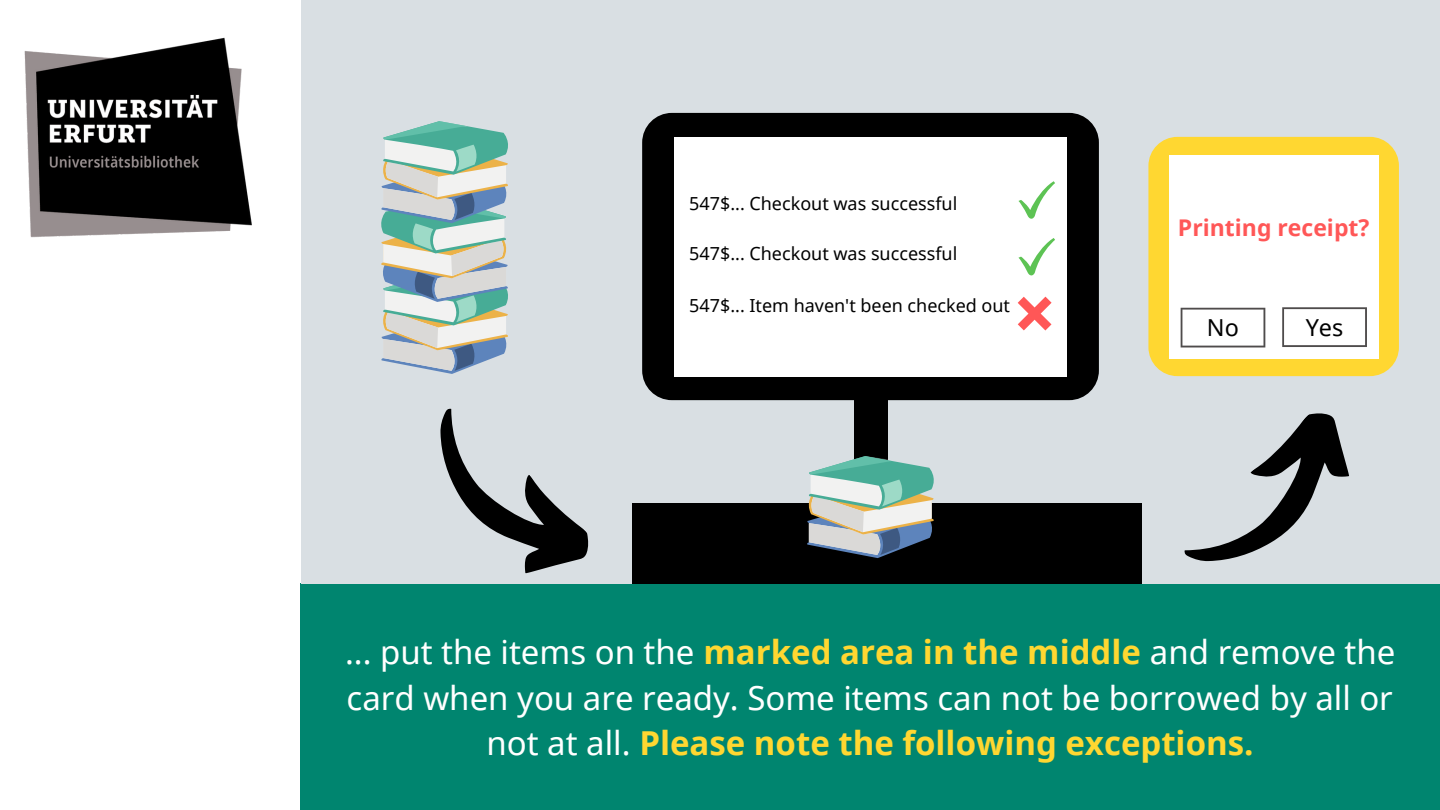
<style>
.page{position:relative;width:1440px;height:810px;background:#fff}
.page>*{position:absolute;margin:0;border:0;box-sizing:border-box;transform-origin:0 0}
.t1{font:33px/45.8px "Noto Sans";color:#fff;text-align:center}
.t2{font:23.4px "Noto Sans";color:#000}
.t3{font:700 23px "Noto Sans";color:#ff5757}
.t4{font:18px "Noto Sans";color:#000}
.s1{font-weight:700;color:#ffd731}
</style>
<div class="page">
<img style="left:300px;top:0;width:1140px;height:810px">
<img style="left:24px;top:37px;width:228px;height:201px">
<div style="left:632px;top:504px;width:510px;height:80px;background:#000"></div>
<div style="left:854px;top:327px;width:33px;height:180px;background:#000"></div>
<div style="left:642px;top:113px;width:457px;height:287px;background:#000;border-radius:30px"></div>
<div style="left:674px;top:137px;width:393px;height:239px;background:#fff"></div>
<svg style="left:1019px;top:181px;width:36px;height:38px"></svg>
<svg style="left:807px;top:456px;width:127px;height:102px"></svg>
<svg style="left:404px;top:400px;width:195px;height:195px;background:#a8b4b6"></svg>
<svg style="left:1176px;top:403px;width:195px;height:195px;background:#a4b2b4"></svg>
<svg style="left:1019px;top:238px;width:36px;height:37px"></svg>
<div style="left:1148px;top:137px;width:251px;height:239px;background:#ffd731;border-radius:29px"></div>
<div style="left:1169px;top:155px;width:210px;height:204px;background:#fff"></div>
<svg style="left:1181px;top:308px;width:84px;height:39px"></svg>
<svg style="left:1282px;top:307px;width:85px;height:40px"></svg>
<svg style="left:381px;top:121px;width:127px;height:253px"></svg>
<p class="t4" style="left:689px;top:191px;width:270px">547$... Checkout was successful</p>
<p class="t4" style="left:689px;top:241px;width:270px">547$... Checkout was successful</p>
<p class="t4" style="left:689px;top:293px;width:322px">547$... Item haven't been checked out</p>
<p class="t3" style="left:1178px;top:212px;width:193px">Printing receipt?</p>
<p class="t2" style="left:1207px;top:311px;width:33px">No</p>
<p class="t2" style="left:1306px;top:311px;width:39px">Yes</p>
<p class="t1" style="left:345px;top:628px;width:1052px">... put the items on the <span class="s1">marked area in the middle</span> and remove the card when you are ready. Some items can not be borrowed by all or not at all. <span class="s1">Please note the following exceptions.</span></p>
</div>
